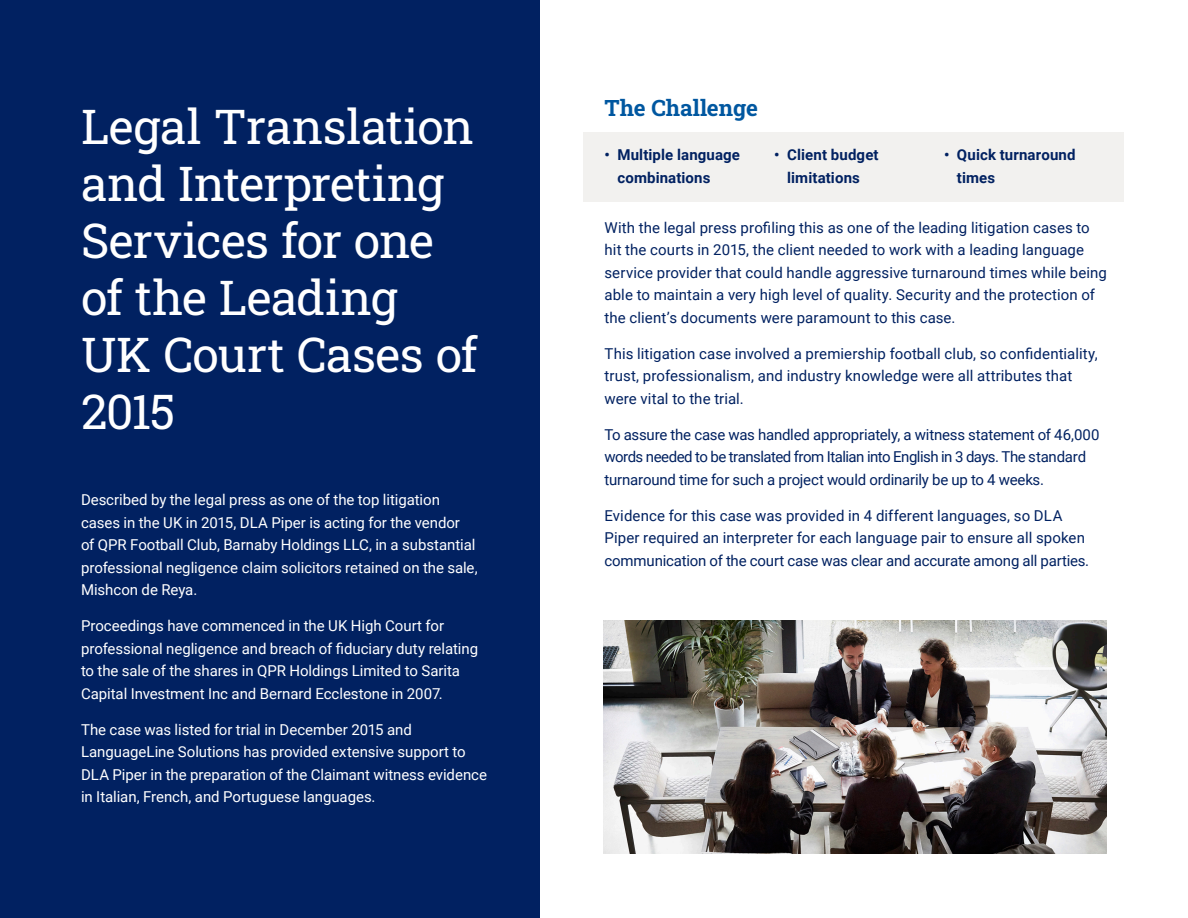
<style>
.page{position:relative;width:1188px;height:918px;background:#fff}
.page>*{position:absolute;margin:0;border:0;box-sizing:border-box;transform-origin:0 0}
.Headline_2_White{font:48px/57px "Roboto Slab";letter-spacing:-.01em;color:#fff}
.Subhead{font:700 22.5px "Roboto Slab";color:#0057a0}
.Body_Text{font:15px/22.5px "Roboto";color:#012161}
.Body_Text_White{font:15px/22.5px "Roboto";letter-spacing:-.005em;color:#fff}
.Body_Text-2{font:700 15px/22.5px "Roboto";letter-spacing:.01em;color:#012161}
</style>
<div class="page">
<div style="left:0;top:0;width:540px;height:918px;background:#012161"></div>
<div style="left:584px;top:133px;width:540px;height:69px;background:#f2f1ef"></div>
<img style="left:603px;top:620px;width:504px;height:233px">
<p class="Headline_2_White" style="left:81px;top:97px;width:398px">Legal Translation and Interpreting<br>Services for one of the Leading<br>UK Court Cases of<br>2015</p>
<p class="Body_Text_White" style="left:81px;top:488px;width:398px">Described by the legal press as one of the top litigation cases in the UK in 2015, DLA Piper is acting for the vendor<br>of QPR Football Club, Barnaby Holdings LLC, in a substantial professional negligence claim solicitors retained on the sale, Mishcon de Reya.</p>
<p class="Body_Text_White" style="left:81px;top:614px;width:399px">Proceedings have commenced in the UK High Court for professional negligence and breach of fiduciary duty relating to the sale of the shares in QPR Holdings Limited to Sarita Capital Investment Inc and Bernard Ecclestone in 2007.</p>
<p class="Body_Text_White" style="left:81px;top:718px;width:408px">The case was listed for trial in December 2015 and LanguageLine Solutions has provided extensive support to DLA Piper in the preparation of the Claimant witness evidence in Italian, French, and Portuguese languages.</p>
<p class="Subhead" style="left:605px;top:92px;width:155px">The Challenge</p>
<p class="Body_Text-2" style="left:617px;top:143px;width:124px;text-indent:-13px">• Multiple language combinations</p>
<p class="Body_Text-2" style="left:774px;top:143px;width:106px;text-align:center">• Client budget limitations</p>
<p class="Body_Text-2" style="left:957px;top:143px;width:120px;text-indent:-13px">• Quick turnaround times</p>
<p class="Body_Text" style="left:605px;top:215px;width:504px">With the legal press profiling this as one of the leading litigation cases to hit the courts in 2015, the client needed to work with a leading language service provider that could handle aggressive turnaround times while being able to maintain a very high level of quality. Security and the protection of the client’s documents were paramount to this case.</p>
<p class="Body_Text" style="left:605px;top:341px;width:495px">This litigation case involved a premiership football club, so confidentiality, trust, professionalism, and industry knowledge were all attributes that were vital to the trial.</p>
<p class="Body_Text" style="left:605px;top:422px;width:496px">To assure the case was handled appropriately, a witness statement of 46,000 words needed to be translated from Italian into English in 3 days. The standard turnaround time for such a project would ordinarily be up to 4 weeks.</p>
<p class="Body_Text" style="left:605px;top:503px;width:486px">Evidence for this case was provided in 4 different languages, so DLA<br>Piper required an interpreter for each language pair to ensure all spoken communication of the court case was clear and accurate among all parties.</p>
</div>
